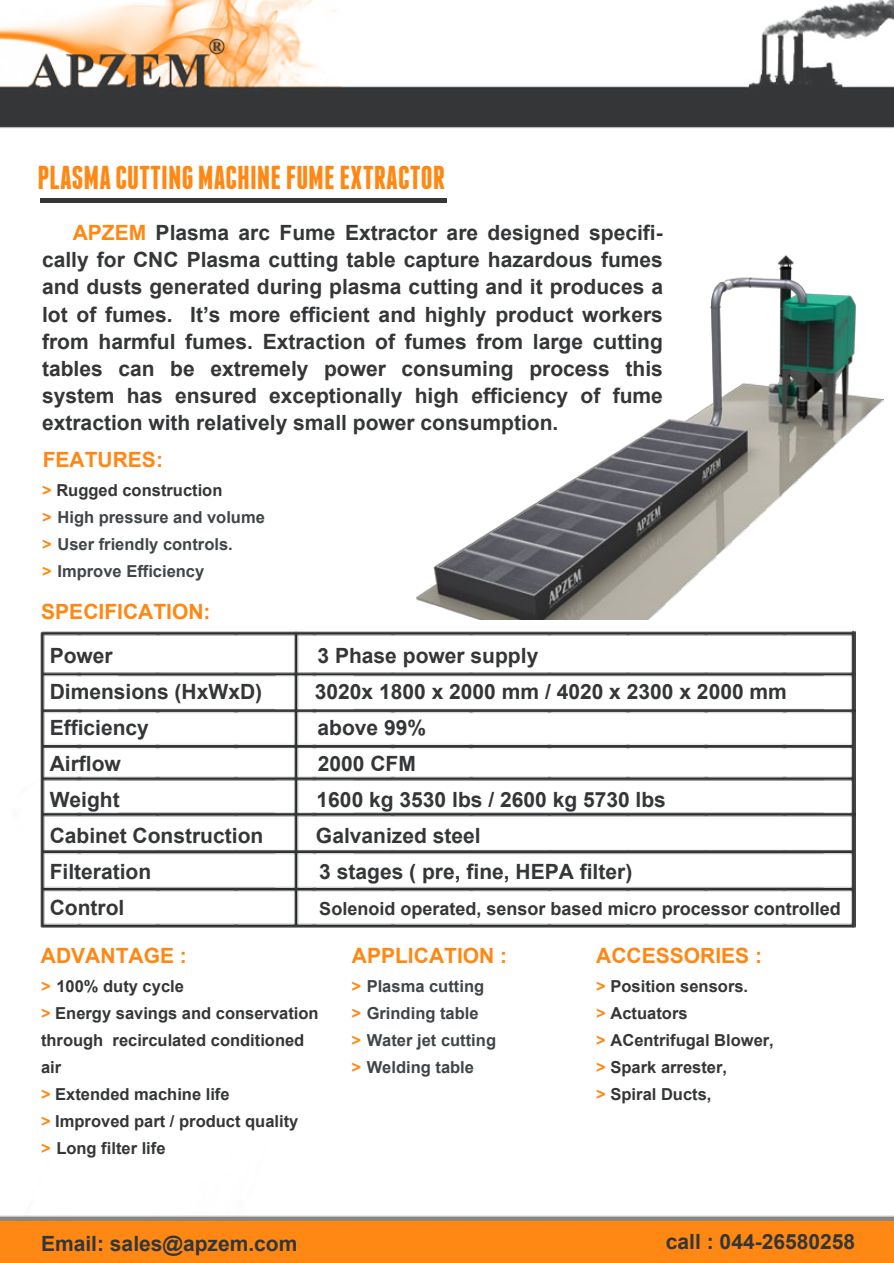
<style>
.page{position:relative;width:894px;height:1263px;background:#fff}
.page>*{position:absolute;margin:0;border:0;box-sizing:border-box;transform-origin:0 0}
.t1{font:700 45.9px "Arial";color:#343637;scale:1.27 1}
.t2{font:700 33px "Franchise";color:#ff8814}
.t3{font:700 21px/27px "Arial";color:#343637;text-align:justify}
.t4{font:700 21px "Arial";color:#ff8814}
.t5{font:700 18px "Arial";color:#343637}
.t6{font:700 16.5px/27px "Arial";color:#343637}
.t7{font:700 16.5px/27px "Arial";color:#404548}
.s1{font-family:"Arial";font-size:45.9px;color:#343637}
.s2{color:#ff8814}
.s3{color:#343637}
</style>
<div class="page">
<img style="left:0;top:0;width:893px;height:1263px">
<img style="left:416px;top:256px;width:467px;height:363px">
<img style="left:40px;top:631px;width:815px;height:296px">
<h2 class="t2" style="left:38px;top:162px;width:409px">P<span class="s1">_</span>LASMA CUTTING MACHINE FUME EXTRACTOR</h2>
<h1 class="t1" style="left:75px;top:147px;width:294px">___________</h1>
<p class="t3" style="left:42px;top:220px;width:622px;text-indent:31px"><span class="s2">APZEM</span> Plasma arc Fume Extractor are designed specifi&shy;cally for CNC Plasma cutting table capture hazardous fumes and dusts generated during plasma cutting and it produces a lot of fumes. It’s more efficient and highly product workers from harmful fumes. Extraction of fumes from large cutting tables can be extremely power consuming process this system has ensured exceptionally high efficiency of fume extraction with relatively small power consumption.</p>
<p class="t4" style="left:43px;top:445px;width:122px">FEATURES:</p>
<p class="t7" style="left:42px;top:477px;width:224px"><span class="s2">&gt;</span> <span class="s3">Rugged construction<br></span><span class="s2">&gt;</span> High pressure and volume <span class="s2">&gt;</span> User friendly controls.<br><span class="s2">&gt;</span> Improve Efficiency</p>
<p class="t4" style="left:41px;top:598px;width:171px">SPECIFICATION:</p>
<p class="t3" style="left:50px;top:643px;width:65px">Power</p>
<p class="t3" style="left:317px;top:643px;width:222px">3 Phase power supply</p>
<p class="t3" style="left:50px;top:679px;width:214px">Dimensions (HxWxD)</p>
<p class="t3" style="left:315px;top:679px;width:473px">3020x 1800 x 2000 mm / 4020 x 2300 x 2000 mm</p>
<p class="t3" style="left:50px;top:715px;width:101px">Efficiency</p>
<p class="t3" style="left:317px;top:715px;width:110px">above 99%</p>
<p class="t3" style="left:50px;top:751px;width:73px">Airflow</p>
<p class="t3" style="left:318px;top:751px;width:100px">2000 CFM</p>
<p class="t3" style="left:50px;top:787px;width:71px">Weight</p>
<p class="t3" style="left:316px;top:787px;width:351px">1600 kg 3530 lbs / 2600 kg 5730 lbs</p>
<p class="t3" style="left:50px;top:823px;width:215px">Cabinet Construction</p>
<p class="t3" style="left:316px;top:823px;width:166px">Galvanized steel</p>
<p class="t3" style="left:50px;top:859px;width:103px">Filteration</p>
<p class="t3" style="left:319px;top:859px;width:314px">3 stages ( pre, fine, HEPA filter)</p>
<p class="t3" style="left:50px;top:895px;width:76px">Control</p>
<p class="t5" style="left:319px;top:897px;width:523px">Solenoid operated, sensor based micro processor controlled</p>
<p class="t4" style="left:41px;top:942px;width:147px">ADVANTAGE :</p>
<p class="t6" style="left:41px;top:973px;width:279px"><span class="s2">&gt;</span> 100% duty cycle<br><span class="s2">&gt;</span> Energy savings and conservation through recirculated conditioned air<br><span class="s2">&gt;</span> Extended machine life<br><span class="s2">&gt;</span> Improved part / product quality<br><span class="s2">&gt;</span> Long filter life</p>
<p class="t4" style="left:352px;top:942px;width:157px">APPLICATION :</p>
<p class="t7" style="left:351px;top:973px;width:146px"><span class="s2">&gt;</span> Plasma cutting <span class="s2">&gt;</span> Grinding table<br><span class="s2">&gt;</span> Water jet cutting <span class="s2">&gt;</span> Welding table</p>
<p class="t4" style="left:596px;top:942px;width:167px">ACCESSORIES :</p>
<p class="t6" style="left:596px;top:973px;width:179px"><span class="s2">&gt;</span> Position sensors.<br><span class="s2">&gt;</span> Actuators<br><span class="s2">&gt;</span> ACentrifugal Blower, <span class="s2">&gt;</span> Spark arrester,<br><span class="s2">&gt;</span> Spiral Ducts,</p>
<p class="t3" style="left:41px;top:1231px;width:258px">Email: sales@apzem.com</p>
<p class="t3" style="left:665px;top:1229px;width:191px">call : 044-26580258</p>
</div>
